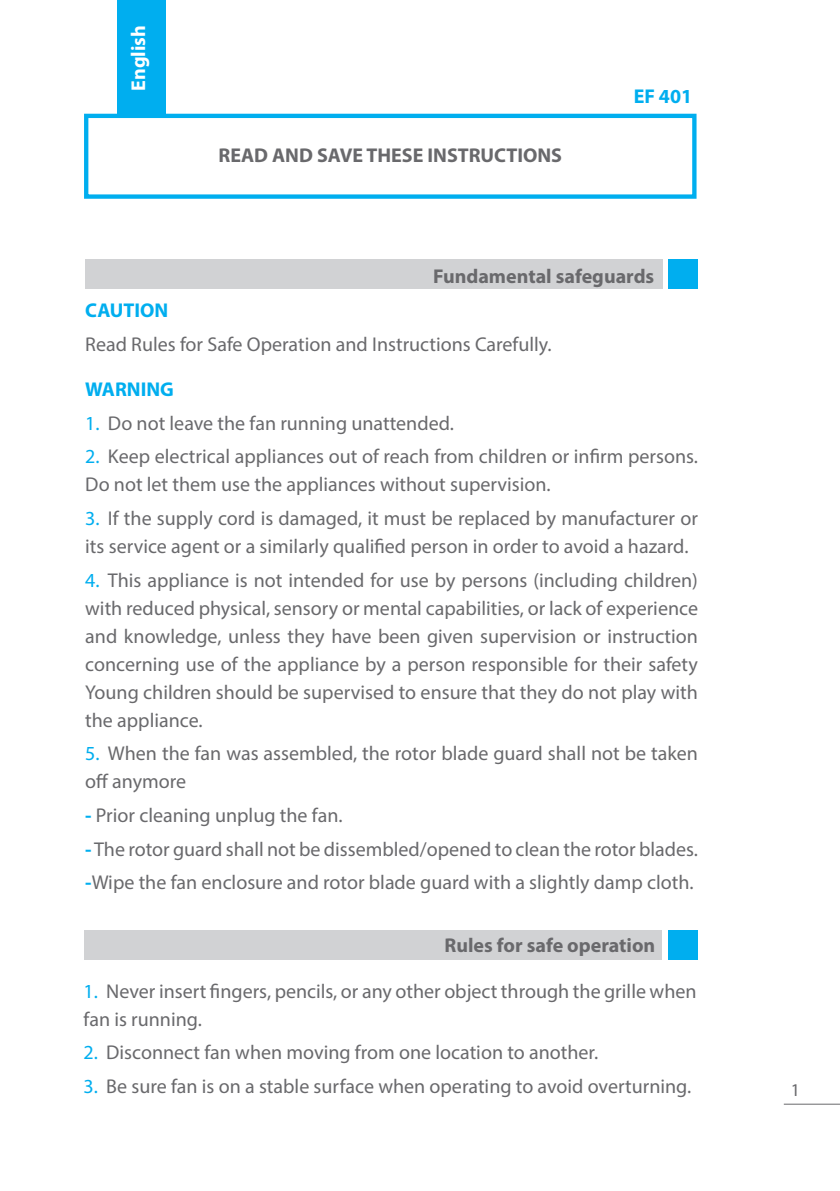
<style>
.page{position:relative;width:840px;height:1191px;background:#fff}
.page>*{position:absolute;margin:0;border:0;box-sizing:border-box;transform-origin:0 0}
.en_body_EN{font:20px/28px "Myriad Pro";color:#69696c}
.en_body_EN-2{font:700 20px "Myriad Pro";color:#69696c}
.en_body_EN-3{font:700 20px "Myriad Pro";color:#00aeef}
.FA_body{font:700 20px "Myriad Pro";color:#fff}
.FA_body-2{font:18px "Myriad Pro";color:#69696c}
.s1{color:#00aeef}
.s2{font-weight:700;color:#00aeef}
</style>
<div class="page">
<div style="left:85px;top:259px;width:577px;height:30px;background:#d1d2d4"></div>
<div style="left:85px;top:930px;width:576px;height:30px;background:#d1d2d4"></div>
<div style="left:668px;top:260px;width:29px;height:29px;background:#00aeef"></div>
<div style="left:668px;top:930px;width:29px;height:30px;background:#00aeef"></div>
<hr style="left:783px;top:1103px;width:56px;height:1px;background:#69696c">
<div style="left:117px;top:0;width:49px;height:114px;background:#00aeef"></div>
<div style="left:84px;top:114px;width:612px;height:85px;border:4px solid #00aeef"></div>
<p class="FA_body" style="left:125px;top:91px;width:67px;rotate:-90deg">English</p>
<p class="en_body_EN-2" style="left:218px;top:143px;width:345px">READ AND SAVE THESE INSTRUCTIONS</p>
<p class="en_body_EN-3" style="left:633px;top:83px;width:60px">EF 401</p>
<p class="en_body_EN-2" style="left:433px;top:263px;width:223px">Fundamental safeguards</p>
<p class="en_body_EN-3" style="left:85px;top:297px;width:84px">CAUTION</p>
<p class="en_body_EN" style="left:85px;top:330px;width:467px">Read Rules for Safe Operation and Instructions Carefully.</p>
<p class="en_body_EN-3" style="left:85px;top:376px;width:90px">WARNING</p>
<p class="en_body_EN" style="left:85px;top:408px;width:370px"><span class="s1">1.</span> Do not leave the fan running unattended.</p>
<p class="en_body_EN" style="left:85px;top:442px;width:614px"><span class="s1">2.</span> Keep electrical appliances out of reach from children or infirm persons.<br>Do not let them use the appliances without supervision.</p>
<p class="en_body_EN" style="left:85px;top:504px;width:613px"><span class="s1">3.</span> If the supply cord is damaged it, must be replaced by manufacturer or its service agent or a similarly qualified person in order to avoid a hazard.</p>
<p class="en_body_EN" style="left:85px;top:565px;width:614px;text-align:justify"><span class="s1">4.</span> This appliance is not intended for use by persons (including children( with reduced physical, sensory or mental capabilities, or lack of experience and knowledge, unless they have been given supervision or instruction concerning use of the appliance by a person responsible for their safety Young children should be supervised to ensure that they do not play with the appliance.</p>
<p class="en_body_EN" style="left:85px;top:739px;width:614px"><span class="s1">5.</span> When the fan was assembled, the rotor blade guard shall not be taken off anymore</p>
<p class="en_body_EN" style="left:85px;top:801px;width:259px"><span class="s2">-</span> Prior cleaning unplug the fan.</p>
<p class="en_body_EN" style="left:85px;top:834px;width:614px"><span class="s2">-</span>The rotor guard shall not be dissembled/opened to clean the rotor blades.</p>
<p class="en_body_EN" style="left:85px;top:868px;width:609px"><span class="s2">-</span>Wipe the fan enclosure and rotor blade guard with a slightly damp cloth.</p>
<p class="en_body_EN-2" style="left:444px;top:932px;width:212px">Rules for safe operation</p>
<p class="en_body_EN" style="left:83px;top:976px;width:614px"><span class="s1">1.</span> Never insert fingers, pencils, or any other object through the grille when fan is running.</p>
<p class="en_body_EN" style="left:83px;top:1038px;width:516px"><span class="s1">2.</span> Disconnect fan when moving from one location to another.</p>
<p class="en_body_EN" style="left:83px;top:1072px;width:609px"><span class="s1">3.</span> Be sure fan is on a stable surface when operating to avoid overturning.</p>
<p class="FA_body-2" style="left:790px;top:1079px;width:11px">1</p>
</div>
